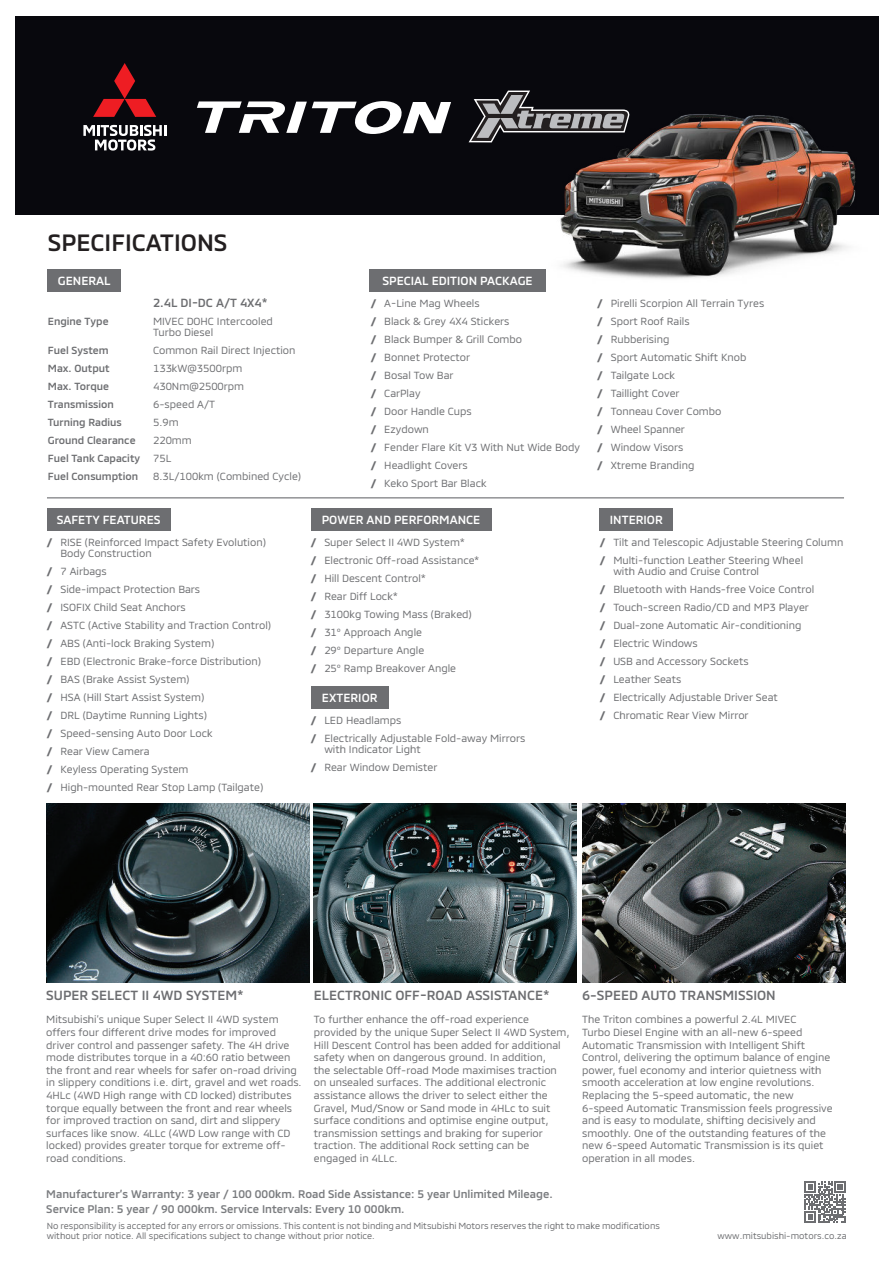
<style>
.page{position:relative;width:893px;height:1263px;background:#fff}
.page>*{position:absolute;margin:0;border:0;box-sizing:border-box;transform-origin:0 0}
.t1{font:500 24px "MMCOFFICE";color:#231f20}
.t2{font:500 13.5px "MMCOFFICE";color:#6d6e71}
.t3{font:500 12px "MMCOFFICE";color:#fff}
.t4{font:500 12px "MMCOFFICE";color:#6d6e71}
.t5{font:500 11.25px/15px "MMCOFFICE";color:#7a7c7f}
.t6{font:10.5px/18px "MMCOFFICE";color:#6d6e71}
.t7{font:500 10.5px/18px "MMCOFFICE";color:#6d6e71}
.t8{font:9px/10.8px "MMCOFFICE";color:#6d6e71}
.s1{font-weight:700}
</style>
<div class="page">
<div style="left:15px;top:16px;width:864px;height:199px;background:#08080d"></div>
<img style="left:46px;top:804px;width:263px;height:178px">
<svg style="left:83px;top:125px;width:83px;height:26px"></svg>
<svg style="left:93px;top:63px;width:63px;height:54px"></svg>
<hr style="left:47px;top:497px;width:797px;height:1px;background:#6d6e71">
<svg style="left:197px;top:101px;width:254px;height:33px"></svg>
<div style="left:48px;top:269px;width:73px;height:23px;background:#6d6e71"></div>
<div style="left:369px;top:269px;width:177px;height:23px;background:#6d6e71"></div>
<img style="left:582px;top:804px;width:263px;height:178px">
<img style="left:314px;top:804px;width:263px;height:178px">
<div style="left:600px;top:508px;width:73px;height:23px;background:#6d6e71"></div>
<div style="left:311px;top:686px;width:78px;height:23px;background:#6d6e71"></div>
<div style="left:47px;top:508px;width:123px;height:23px;background:#6d6e71"></div>
<svg style="left:804px;top:1181px;width:42px;height:42px"></svg>
<div style="left:311px;top:508px;width:180px;height:23px;background:#6d6e71"></div>
<svg style="left:468px;top:90px;width:62px;height:53px"></svg>
<img style="left:517px;top:101px;width:339px;height:178px">
<h1 class="t1" style="left:48px;top:224px;width:181px">SPECIFICATIONS</h1>
<p class="t3" style="left:58px;top:271px;width:54px">GENERAL</p>
<p class="t3" style="left:382px;top:271px;width:152px">SPECIAL EDITION PACKAGE</p>
<p class="t7" style="left:48px;top:311px;width:62px">Engine Type</p>
<p class="t7" style="left:48px;top:340px;width:94px">Fuel System<br>Max. Output<br>Max. Torque<br>Transmission<br>Turning Radius<br>Ground Clearance<br>Fuel Tank Capacity<br>Fuel Consumption</p>
<p class="t4" style="left:153px;top:293px;width:116px">2.4L DI-DC A/T 4X4*</p>
<p class="t6" style="left:153px;top:316px;width:121px;line-height:11.2px">MIVEC DOHC Intercooled<br>Turbo Diesel</p>
<p class="t6" style="left:153px;top:342px;width:150px">Common Rail Direct Injection<br>133kW@3500rpm<br>430Nm@2500rpm<br>6-speed A/T<br>5.9m<br>220mm<br>75L<br>8.3L/100km (Combined Cycle)</p>
<p class="t6" style="left:371px;top:293px;width:211px"><span class="s1">/</span> A-Line Mag Wheels<br><span class="s1">/</span> Black &amp; Grey 4X4 Stickers<br><span class="s1">/</span> Black Bumper &amp; Grill Combo<br><span class="s1">/</span> Bonnet Protector<br><span class="s1">/</span> Bosal Tow Bar<br><span class="s1">/</span> CarPlay<br><span class="s1">/</span> Door Handle Cups<br><span class="s1">/</span> Ezydown<br><span class="s1">/</span> Fender Flare Kit V3 With Nut Wide Body <span class="s1">/</span> Headlight Covers<br><span class="s1">/</span> Keko Sport Bar Black</p>
<p class="t6" style="left:597px;top:295px;width:168px"><span class="s1">/</span> Pirelli Scorpion All Terrain Tyres <span class="s1">/</span> Sport Roof Rails<br><span class="s1">/</span> Rubberising<br><span class="s1">/</span> Sport Automatic Shift Knob<br><span class="s1">/</span> Tailgate Lock<br><span class="s1">/</span> Taillight Cover<br><span class="s1">/</span> Tonneau Cover Combo<br><span class="s1">/</span> Wheel Spanner<br><span class="s1">/</span> Window Visors<br><span class="s1">/</span> Xtreme Branding</p>
<p class="t3" style="left:57px;top:510px;width:105px">SAFETY FEATURES</p>
<p class="t6" style="left:60px;top:537px;width:207px;line-height:11.2px;text-indent:-14px"><span class="s1">/</span> RISE (Reinforced Impact Safety Evolution)<br>Body Construction</p>
<p class="t6" style="left:47px;top:563px;width:226px"><span class="s1">/</span> 7 Airbags<br><span class="s1">/</span> Side-impact Protection Bars<br><span class="s1">/</span> ISOFIX Child Seat Anchors<br><span class="s1">/</span> ASTC (Active Stability and Traction Control) <span class="s1">/</span> ABS (Anti-lock Braking System)<br><span class="s1">/</span> EBD (Electronic Brake-force Distribution)<br><span class="s1">/</span> BAS (Brake Assist System)<br><span class="s1">/</span> HSA (Hill Start Assist System)<br><span class="s1">/</span> DRL (Daytime Running Lights)<br><span class="s1">/</span> Speed-sensing Auto Door Lock<br><span class="s1">/</span> Rear View Camera<br><span class="s1">/</span> Keyless Operating System<br><span class="s1">/</span> High-mounted Rear Stop Lamp (Tailgate)</p>
<p class="t3" style="left:322px;top:510px;width:160px">POWER AND PERFORMANCE</p>
<p class="t6" style="left:311px;top:534px;width:170px"><span class="s1">/</span> Super Select II 4WD System*<br><span class="s1">/</span> Electronic Off-road Assistance* <span class="s1">/</span> Hill Descent Control*<br><span class="s1">/</span> Rear Diff Lock*<br><span class="s1">/</span> 3100kg Towing Mass (Braked) <span class="s1">/</span> 31º Approach Angle<br><span class="s1">/</span> 29º Departure Angle<br><span class="s1">/</span> 25º Ramp Breakover Angle</p>
<p class="t3" style="left:322px;top:688px;width:57px">EXTERIOR</p>
<p class="t6" style="left:311px;top:712px;width:216px"><span class="s1">/</span> LED Headlamps<br><span class="s1">/</span> Electrically Adjustable Fold-away Mirrors</p>
<p class="t6" style="left:311px;top:742px;width:128px;text-align:center">with Indicator Light<br><span class="s1">/</span> Rear Window Demister</p>
<p class="t3" style="left:610px;top:510px;width:54px">INTERIOR</p>
<p class="t6" style="left:600px;top:534px;width:245px;line-height:18.5px"><span class="s1">/</span> Tilt and Telescopic Adjustable Steering Column <span class="s1">/</span> Multi-function Leather Steering Wheel</p>
<p class="t6" style="left:600px;top:563px;width:216px;text-indent:14px">with Audio and Cruise Control<br><span class="s1">/</span> Bluetooth with Hands-free Voice Control <span class="s1">/</span> Touch-screen Radio/CD and MP3 Player <span class="s1">/</span> Dual-zone Automatic Air-conditioning<br><span class="s1">/</span> Electric Windows<br><span class="s1">/</span> USB and Accessory Sockets<br><span class="s1">/</span> Leather Seats<br><span class="s1">/</span> Electrically Adjustable Driver Seat<br><span class="s1">/</span> Chromatic Rear View Mirror</p>
<p class="t2" style="left:46px;top:985px;width:199px">SUPER SELECT II 4WD SYSTEM*</p>
<p class="t6" style="left:46px;top:1014px;width:257px;line-height:12.6px">Mitsubishi’s unique Super Select II 4WD system offers four different drive modes for improved driver control and passenger safety. The 4H drive mode distributes torque in a 40:60 ratio between the front and rear wheels for safer on-road driving in slippery conditions i.e. dirt, gravel and wet roads.<br>4HLc (4WD High range with CD locked) distributes torque equally between the front and rear wheels for improved traction on sand, dirt and slippery surfaces like snow. 4LLc (4WD Low range with CD locked) provides greater torque for extreme off&shy;road conditions.</p>
<p class="t2" style="left:314px;top:985px;width:237px">ELECTRONIC OFF-ROAD ASSISTANCE*</p>
<p class="t6" style="left:314px;top:1014px;width:257px;line-height:12.6px">To further enhance the off-road experience provided by the unique Super Select II 4WD System, Hill Descent Control has been added for additional safety when on dangerous ground. In addition,<br>the selectable Off-road Mode maximises traction on unsealed surfaces. The additional electronic assistance allows the driver to select either the Gravel, Mud/Snow or Sand mode in 4HLc to suit surface conditions and optimise engine output, transmission settings and braking for superior traction. The additional Rock setting can be engaged in 4LLc.</p>
<p class="t2" style="left:582px;top:985px;width:195px">6-SPEED AUTO TRANSMISSION</p>
<p class="t6" style="left:582px;top:1014px;width:252px;line-height:12.6px">The Triton combines a powerful 2.4L MIVEC<br>Turbo Diesel Engine with an all-new 6-speed Automatic Transmission with Intelligent Shift Control, delivering the optimum balance of engine power, fuel economy and interior quietness with smooth acceleration at low engine revolutions.<br>Replacing the 5-speed automatic, the new 6-speed Automatic Transmission feels progressive and is easy to modulate, shifting decisively and smoothly. One of the outstanding features of the new 6-speed Automatic Transmission is its quiet operation in all modes.</p>
<p class="t5" style="left:46px;top:1186px;width:508px">Manufacturer’s Warranty: 3 year / 100 000km. Road Side Assistance: 5 year Unlimited Mileage.<br>Service Plan: 5 year / 90 000km. Service Intervals: Every 10 000km.</p>
<p class="t8" style="left:47px;top:1220px;width:615px">No responsibility is accepted for any errors or omissions. This content is not binding and Mitsubishi Motors reserves the right to make modifications without prior notice. All specifications subject to change without prior notice.</p>
<p class="t8" style="left:718px;top:1231px;width:131px">www.mitsubishi-motors.co.za</p>
</div>
